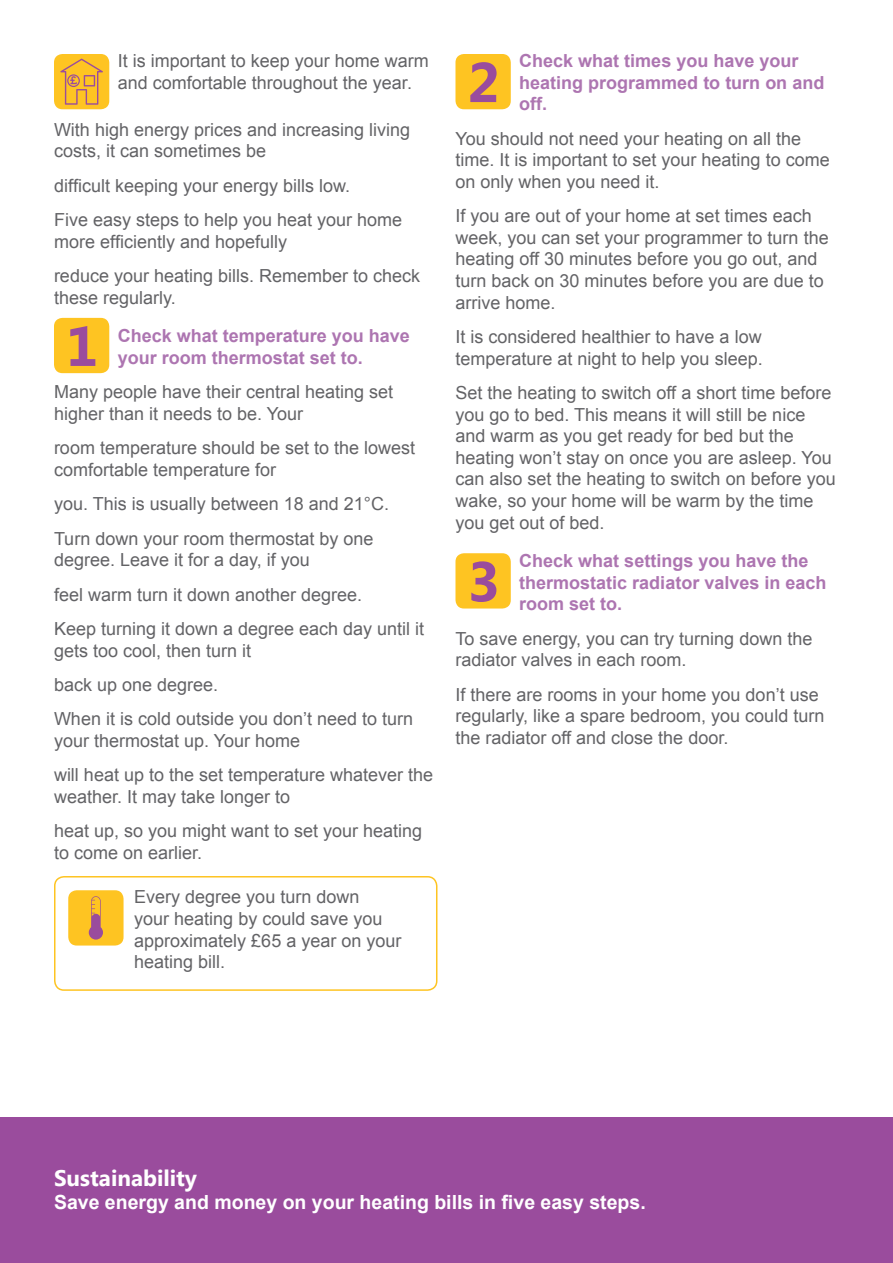
<style>
.page{position:relative;width:893px;height:1263px;background:#fff}
.page>*{position:absolute;margin:0;border:0;box-sizing:border-box;transform-origin:0 0}
.t1{font:700 56.1px "Lao UI";color:#9a4c9d}
.t2{font:700 22.5px "Lao UI";color:#fff}
.t3{font:700 19.5px "Arial";color:#fff}
.main{font:18px/21.6px "Arial";color:#636366}
.Sub_title{font:700 18px/21.6px "Arial";color:#ad75b1}
</style>
<div class="page">
<div style="left:0;top:1117px;width:893px;height:146px;background:#9a4c9d"></div>
<div style="left:54px;top:318px;width:55px;height:55px;background:#fec422;border-radius:9px"></div>
<div style="left:455px;top:54px;width:56px;height:55px;background:#fec422;border-radius:9px"></div>
<div style="left:455px;top:553px;width:56px;height:55px;background:#fec422;border-radius:9px"></div>
<div style="left:68px;top:890px;width:56px;height:55px;background:#fec422;border-radius:9px"></div>
<svg style="left:89px;top:896px;width:14px;height:43px"></svg>
<div style="left:54px;top:54px;width:55px;height:55px;background:#fec422;border-radius:9px"></div>
<svg style="left:60px;top:59px;width:43px;height:46px"></svg>
<div style="left:54px;top:876px;width:383px;height:115px;border:2px solid #fec422;border-radius:9px"></div>
<p class="main" style="left:118px;top:50px;width:313px">It is important to keep your home warm and comfortable throughout the year.</p>
<p class="main" style="left:54px;top:119px;width:358px">With high energy prices and increasing living costs, it can sometimes be</p>
<p class="main" style="left:54px;top:175px;width:298px">difficult keeping your energy bills low.</p>
<p class="main" style="left:54px;top:209px;width:350px">Five easy steps to help you heat your home more efficiently and hopefully</p>
<p class="main" style="left:54px;top:265px;width:368px">reduce your heating bills. Remember to check these regularly.</p>
<p class="Sub_title" style="left:118px;top:326px;width:294px">Check what temperature you have your room thermostat set to.</p>
<p class="main" style="left:54px;top:381px;width:341px">Many people have their central heating set higher than it needs to be. Your</p>
<p class="main" style="left:54px;top:437px;width:363px">room temperature should be set to the lowest comfortable temperature for</p>
<p class="main" style="left:54px;top:493px;width:337px">you. This is usually between 18 and 21°C.</p>
<p class="main" style="left:54px;top:528px;width:321px">Turn down your room thermostat by one degree. Leave it for a day, if you</p>
<p class="main" style="left:54px;top:584px;width:310px">feel warm turn it down another degree.</p>
<p class="main" style="left:54px;top:618px;width:372px">Keep turning it down a degree each day until it gets too cool, then turn it</p>
<p class="main" style="left:54px;top:674px;width:166px">back up one degree.</p>
<p class="main" style="left:54px;top:708px;width:361px">When it is cold outside you don’t need to turn your thermostat up. Your home</p>
<p class="main" style="left:54px;top:764px;width:381px">will heat up to the set temperature whatever the weather. It may take longer to</p>
<p class="main" style="left:54px;top:820px;width:370px">heat up, so you might want to set your heating to come on earlier.</p>
<p class="t1" style="left:66px;top:308px;width:34px">1</p>
<p class="main" style="left:134px;top:886px;width:269px">Every degree you turn down<br>your heating by could save you approximately £65 a year on your heating bill.</p>
<p class="Sub_title" style="left:519px;top:51px;width:307px">Check what times you have your heating programmed to turn on and off.</p>
<p class="main" style="left:455px;top:128px;width:376px">You should not need your heating on all the time. It is important to set your heating to come on only when you need it.</p>
<p class="main" style="left:455px;top:205px;width:375px">If you are out of your home at set times each week, you can set your programmer to turn the heating off 30 minutes before you go out, and turn back on 30 minutes before you are due to arrive home.</p>
<p class="main" style="left:455px;top:326px;width:309px">It is considered healthier to have a low temperature at night to help you sleep.</p>
<p class="main" style="left:455px;top:382px;width:382px">Set the heating to switch off a short time before you go to bed. This means it will still be nice and warm as you get ready for bed but the heating won’t stay on once you are asleep. You can also set the heating to switch on before you wake, so your home will be warm by the time you get out of bed.</p>
<p class="Sub_title" style="left:519px;top:551px;width:309px">Check what settings you have the thermostatic radiator valves in each room set to.</p>
<p class="main" style="left:455px;top:628px;width:358px">To save energy, you can try turning down the radiator valves in each room.</p>
<p class="main" style="left:455px;top:684px;width:370px">If there are rooms in your home you don’t use regularly, like a spare bedroom, you could turn the radiator off and close the door.</p>
<p class="t1" style="left:467px;top:45px;width:34px">2</p>
<p class="t1" style="left:467px;top:544px;width:34px">3</p>
<p class="t2" style="left:54px;top:1162px;width:145px">Sustainability</p>
<p class="t3" style="left:54px;top:1189px;width:593px">Save energy and money on your heating bills in five easy steps.</p>
</div>
